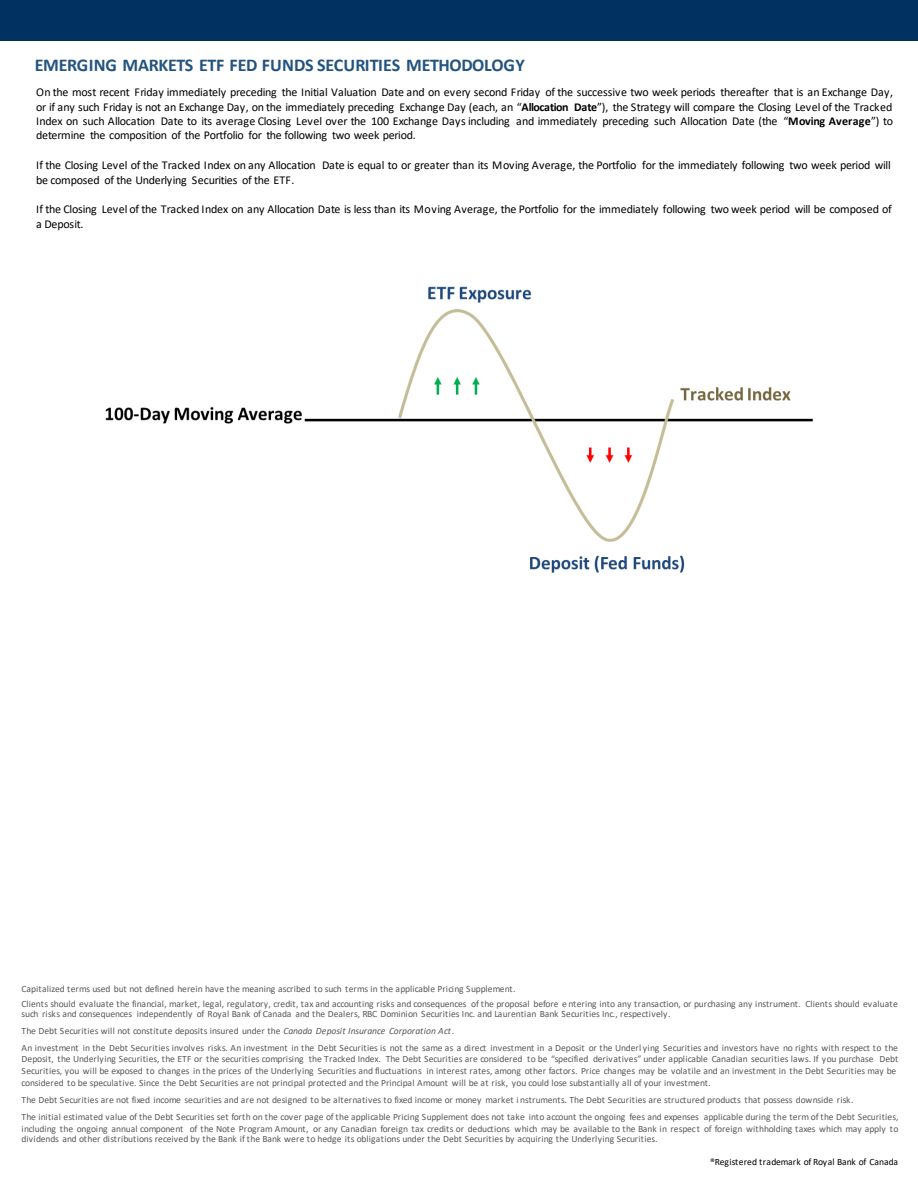
<style>
.page{position:relative;width:918px;height:1188px;background:#fff}
.page>*{position:absolute;margin:0;border:0;box-sizing:border-box;transform-origin:0 0}
.t1{font:700 18px "Calibri";letter-spacing:-.01em;color:#23537f}
.t2{font:12px/14.4px "Calibri";letter-spacing:-.025em;color:#000}
.t3{font:9.6px/10.8px "Calibri";color:#58595b}
.t4{font:9.6px "Calibri";color:#000}
.s1{font-weight:700}
.s2{font-style:italic}
</style>
<div class="page">
<div style="left:0;top:0;width:918px;height:40px;background:#003160"></div>
<img style="left:105px;top:286px;width:708px;height:287px">
<h2 class="t1" style="left:35px;top:57px;width:491px">EMERGING MARKETS ETF FED FUNDS SECURITIES METHODOLOGY</h2>
<p class="t2" style="left:36px;top:86px;width:859px;text-align:justify">On the most recent Friday immediately preceding the Initial Valuation Date and on every second Friday of the successive two week periods thereafter that is an Exchange Day, or if any such Friday is not an Exchange Day, on the immediately preceding Exchange Day (each, an “<span class="s1">Allocation Date</span>”), the Strategy will compare the Closing Level of the Tracked Index on such Allocation Date to its average Closing Level over the 100 Exchange Days including and immediately preceding such Allocation Date (the “<span class="s1">Moving Average</span>”) to determine the composition of the Portfolio for the following two week period.</p>
<p class="t2" style="left:36px;top:159px;width:856px">If the Closing Level of the Tracked Index on any Allocation Date is equal to or greater than its Moving Average, the Portfolio for the immediately following two week period will be composed of the Underlying Securities of the ETF.</p>
<p class="t2" style="left:36px;top:202px;width:857px;line-height:15.6px">If the Closing Level of the Tracked Index on any Allocation Date is less than its Moving Average, the Portfolio for the immediately following two week period will be composed of a Deposit.</p>
<p class="t3" style="left:22px;top:984px;width:495px">Capitalized terms used but not defined herein have the meaning ascribed to such terms in the applicable Pricing Supplement.</p>
<p class="t3" style="left:22px;top:999px;width:878px">Clients should evaluate the financial, market, legal, regulatory, credit, tax and accounting risks and consequences of the proposal before e ntering into any transaction, or purchasing any instrument. Clients should evaluate such risks and consequences independently of Royal Bank of Canada and the Dealers, RBC Dominion Securities Inc. and Laurentian Bank Securities Inc., respectively.</p>
<p class="t3" style="left:22px;top:1026px;width:434px">The Debt Securities will not constitute deposits insured under the <span class="s2">Canada Deposit Insurance Corporation Act</span>.</p>
<p class="t3" style="left:22px;top:1043px;width:878px">An investment in the Debt Securities involves risks. An investment in the Debt Securities is not the same as a direct investment in a Deposit or the Underl ying Securities and investors have no rights with respect to the<br>Deposit, the Underlying Securities, the ETF or the securities comprising the Tracked Index. The Debt Securities are considered to be “specified derivatives” under applicable Canadian securities laws. If you purchase Debt</p>
<p class="t3" style="left:22px;top:1065px;width:876px;line-height:12px">Securities, you will be exposed to changes in the prices of the Underlying Securities and fluctuations in interest rates, among other factors. Price changes may be volatile and an investment in the Debt Securities may be considered to be speculative. Since the Debt Securities are not principal protected and the Principal Amount will be at risk, you could lose substantially all of your investment.</p>
<p class="t3" style="left:22px;top:1095px;width:833px">The Debt Securities are not fixed income securities and are not designed to be alternatives to fixed income or money market i nstruments. The Debt Securities are structured products that possess downside risk.</p>
<p class="t3" style="left:22px;top:1111px;width:878px;line-height:12px">The initial estimated value of the Debt Securities set forth on the cover page of the applicable Pricing Supplement does not take into account the ongoing fees and expenses applicable during the term of the Debt Securities, including the ongoing annual component of the Note Program Amount, or any Canadian foreign tax credits or deductions which may be available to the Bank in respect of foreign withholding taxes which may apply to</p>
<p class="t3" style="left:22px;top:1135px;width:638px">dividends and other distributions received by the Bank if the Bank were to hedge its obligations under the Debt Securities by acquiring the Underlying Securities.</p>
<p class="t4" style="left:710px;top:1158px;width:190px">®Registered trademark of Royal Bank of Canada</p>
</div>
